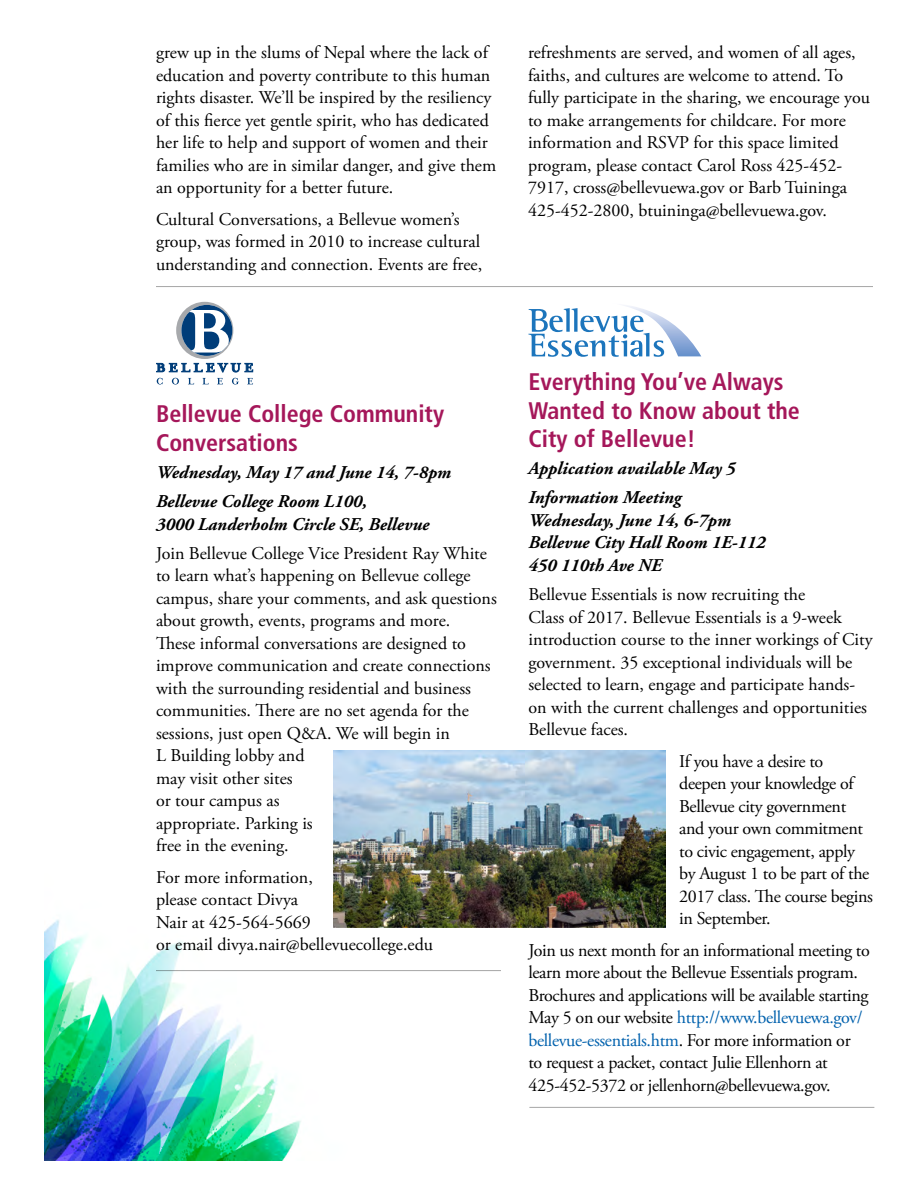
<style>
.page{position:relative;width:918px;height:1188px;background:#fff}
.page>*{position:absolute;margin:0;border:0;box-sizing:border-box;transform-origin:0 0}
.topic_headlines{font:700 condensed 24px/28.5px "Frutiger LT Std";color:#a5175a}
.Paragraph_text{font:18px/22.5px "Adobe Garamond Pro";color:#000}
.split_column{font:18px/22.5px "Adobe Garamond Pro";color:#000}
.Paragraph_text-2{font:18px/22.5px "Adobe Garamond Pro";letter-spacing:-.02em;color:#000}
.times_and_dates__loc{font:italic 700 18px/22.5px "Adobe Garamond Pro";color:#000}
.s1{color:#0061ad}
</style>
<div class="page">
<img style="left:45px;top:919px;width:256px;height:242px">
<svg style="left:156px;top:302px;width:97px;height:83px"></svg>
<svg style="left:528px;top:305px;width:173px;height:52px"></svg>
<img style="left:333px;top:751px;width:333px;height:177px">
<hr style="left:156px;top:286px;width:717px;height:1px;background:#000">
<hr style="left:156px;top:970px;width:345px;height:1px;background:#000">
<hr style="left:529px;top:1107px;width:345px;height:1px;background:#000">
<p class="split_column" style="left:156px;top:42px;width:342px">grew up in the slums of Nepal where the lack of education and poverty contribute to this human rights disaster. We’ll be inspired by the resiliency of this fierce yet gentle spirit, who has dedicated her life to help and support of women and their families who are in similar danger, and give them an opportunity for a better future.</p>
<p class="split_column" style="left:156px;top:208px;width:328px">Cultural Conversations, a Bellevue women’s group, was formed in 2010 to increase cultural understanding and connection. Events are free,</p>
<p class="split_column" style="left:528px;top:42px;width:343px">refreshments are served, and women of all ages, faiths, and cultures are welcome to attend. To fully participate in the sharing, we encourage you to make arrangements for childcare. For more information and RSVP for this space limited program, please contact Carol Ross 425-452- 7917, cross@bellevuewa.gov or Barb Tuininga 425-452-2800, btuininga@bellevuewa.gov.</p>
<p class="topic_headlines" style="left:156px;top:400px;width:290px">Bellevue College Community<br>Conversations</p>
<p class="times_and_dates__loc" style="left:156px;top:461px;width:297px">Wednesday, May 17 and June 14, 7-8pm</p>
<p class="times_and_dates__loc" style="left:156px;top:491px;width:275px">Bellevue College Room L100,<br>3000 Landerholm Circle SE, Bellevue</p>
<p class="Paragraph_text" style="left:156px;top:543px;width:342px">Join Bellevue College Vice President Ray White to learn what’s happening on Bellevue college campus, share your comments, and ask questions about growth, events, programs and more.<br>These informal conversations are designed to improve communication and create connections with the surrounding residential and business communities. There are no set agenda for the sessions, just open Q&amp;A. We will begin in<br>L Building lobby and<br>may visit other sites<br>or tour campus as<br>appropriate. Parking is<br>free in the evening.</p>
<p class="Paragraph_text" style="left:156px;top:867px;width:279px">For more information,<br>please contact Divya<br>Nair at 425-564-5669<br>or email divya.nair@bellevuecollege.edu</p>
<p class="topic_headlines" style="left:528px;top:367px;width:273px">Everything You’ve Always<br>Wanted to Know about the<br>City of Bellevue!</p>
<p class="times_and_dates__loc" style="left:528px;top:457px;width:209px">Application available May 5</p>
<p class="times_and_dates__loc" style="left:528px;top:487px;width:154px">Information Meeting</p>
<p class="times_and_dates__loc" style="left:528px;top:509px;width:204px">Wednesday, June 14, 6-7pm</p>
<p class="times_and_dates__loc" style="left:528px;top:532px;width:239px">Bellevue City Hall Room 1E-112<br>450 110th Ave NE</p>
<p class="Paragraph_text" style="left:528px;top:584px;width:346px">Bellevue Essentials is now recruiting the<br>Class of 2017. Bellevue Essentials is a 9-week introduction course to the inner workings of City government. 35 exceptional individuals will be selected to learn, engage and participate hands&shy;on with the current challenges and opportunities Bellevue faces.</p>
<p class="Paragraph_text-2" style="left:679px;top:750px;width:195px">If you have a desire to deepen your knowledge of<br>Bellevue city government and your own commitment to civic engagement, apply by August 1 to be part of the<br>2017 class. The course begins in September.</p>
<p class="Paragraph_text-2" style="left:528px;top:939px;width:343px">Join us next month for an informational meeting to learn more about the Bellevue Essentials program.<br>Brochures and applications will be available starting May 5 on our website <span class="s1">http://www.bellevuewa.gov/ bellevue-essentials.htm</span>. For more information or<br>to request a packet, contact Julie Ellenhorn at 425-452-5372 or jellenhorn@bellevuewa.gov.</p>
</div>
